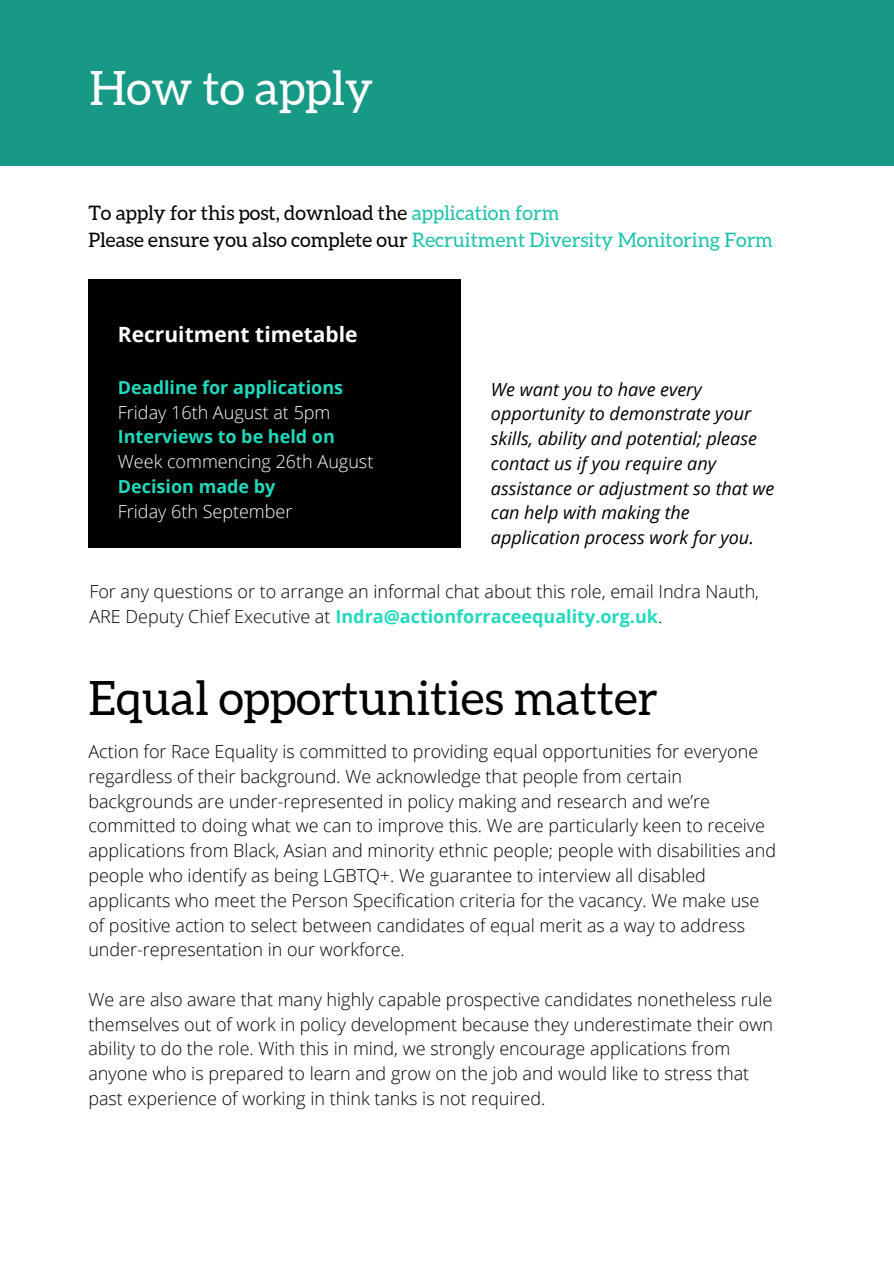
<style>
.page{position:relative;width:894px;height:1264px;background:#fff}
.page>*{position:absolute;margin:0;border:0;box-sizing:border-box;transform-origin:0 0}
.t1{font:47.25px "Aleo";color:#000}
.t2{font:47.25px "Aleo";color:#fff}
.t3{font:700 21px "Open Sans";color:#fff}
.t4{font:19.95px/27px "Aleo";color:#000}
.t5{font:300 18px/24.8px "Open Sans";color:#000}
.t6{font:italic 18px/24.8px "Open Sans";color:#000}
.t7{font:300 18px "Open Sans";color:#fff}
.t8{font:700 18px "Open Sans";color:#21d9bd}
.s1{color:#1dc2aa}
.s2{font-weight:700;color:#21d9bd}
</style>
<div class="page">
<div style="left:0;top:0;width:893px;height:166px;background:#179985"></div>
<div style="left:88px;top:280px;width:373px;height:268px;background:#000"></div>
<h1 class="t2" style="left:89px;top:62px;width:285px">How to apply</h1>
<h3 class="t4" style="left:88px;top:199px;width:686px">To apply for this post, download the <span class="s1">application form<br></span>Please ensure you also complete our <span class="s1">Recruitment Diversity Monitoring Form</span></h3>
<p class="t3" style="left:118px;top:320px;width:241px">Recruitment timetable</p>
<p class="t8" style="left:118px;top:375px;width:227px">Deadline for applications</p>
<p class="t7" style="left:118px;top:399px;width:214px">Friday 16th August at 5pm</p>
<p class="t8" style="left:118px;top:424px;width:218px">Interviews to be held on</p>
<p class="t7" style="left:118px;top:449px;width:257px">Week commencing 26th August</p>
<h1 class="t8" style="left:118px;top:474px;width:159px">Decision made by</h1>
<p class="t7" style="left:118px;top:498px;width:176px">Friday 6th September</p>
<p class="t6" style="left:491px;top:376px;width:285px">We want you to have every opportunity to demonstrate your skills, ability and potential; please contact us if you require any assistance or adjustment so that we can help with making the application process work for you.</p>
<p class="t5" style="left:89px;top:579px;width:671px">For any questions or to arrange an informal chat about this role, email Indra Nauth,<br>ARE Deputy Chief Executive at <span class="s2">Indra@actionforraceequality.org.uk</span>.</p>
<h2 class="t1" style="left:88px;top:671px;width:571px">Equal opportunities matter</h2>
<p class="t5" style="left:88px;top:738px;width:689px">Action for Race Equality is committed to providing equal opportunities for everyone regardless of their background. We acknowledge that people from certain backgrounds are under-represented in policy making and research and we’re committed to doing what we can to improve this. We are particularly keen to receive applications from Black, Asian and minority ethnic people; people with disabilities and people who identify as being LGBTQ+. We guarantee to interview all disabled applicants who meet the Person Specification criteria for the vacancy. We make use of positive action to select between candidates of equal merit as a way to address under-representation in our workforce.</p>
<p class="t5" style="left:88px;top:986px;width:686px">We are also aware that many highly capable prospective candidates nonetheless rule themselves out of work in policy development because they underestimate their own ability to do the role. With this in mind, we strongly encourage applications from anyone who is prepared to learn and grow on the job and would like to stress that past experience of working in think tanks is not required.</p>
</div>
